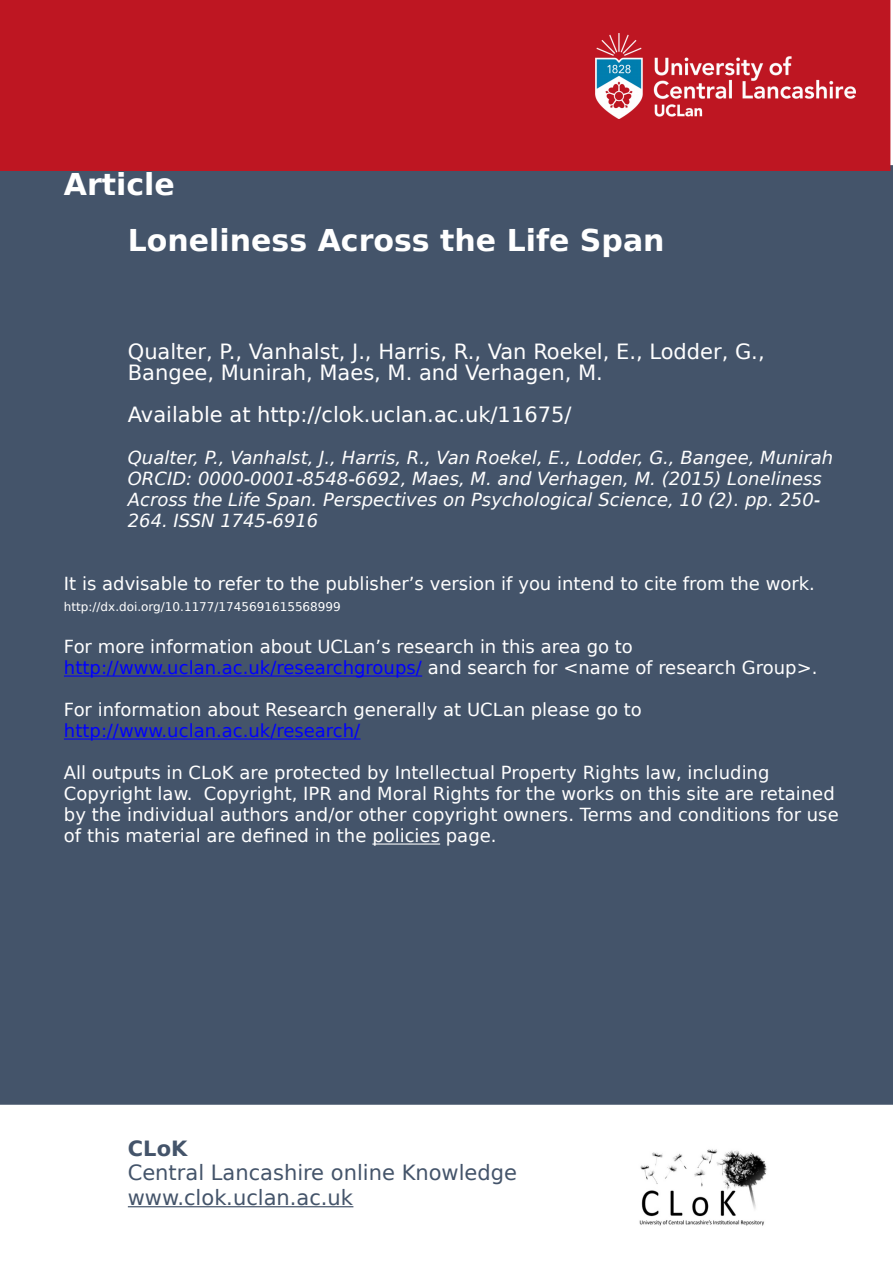
<style>
.page{position:relative;width:893px;height:1263px;background:#fff}
.page>*{position:absolute;margin:0;border:0;box-sizing:border-box;transform-origin:0 0}
.t1{font:700 30px/55.8px "DejaVu Sans";color:#fff}
.t2{font:21px/21px "DejaVu Sans";color:#fff}
.t3{font:21px/24.5px "DejaVu Sans";color:#44546a}
.t4{font:700 21px "DejaVu Sans";color:#44546a}
.t5{font:18px/21px "DejaVu Sans";color:#fff}
.t6{font:italic 18px/21px "DejaVu Sans";color:#fff}
.t7{font:18px "DejaVu Sans";color:#00f}
.t8{font:12px "DejaVu Sans";color:#fff}
.s1{color:#00f}
</style>
<div class="page">
<img style="left:639px;top:1149px;width:128px;height:77px">
<div style="left:0;top:165px;width:892px;height:940px;background:#44546a"></div>
<hr style="left:64px;top:676px;width:358px;height:1px;background:#00f">
<hr style="left:64px;top:739px;width:296px;height:1px;background:#00f">
<hr style="left:372px;top:844px;width:68px;height:1px;background:#fff">
<hr style="left:128px;top:1206px;width:225px;height:1px;background:#44546a">
<div style="left:0;top:0;width:890px;height:171px;background:#be1622"></div>
<img style="left:595px;top:34px;width:260px;height:84px">
<h1 class="t1" style="left:128px;top:157px;width:538px;text-indent:-64px">Article<br>Loneliness Across the Life Span</h1>
<p class="t2" style="left:128px;top:341px;width:638px">Qualter, P., Vanhalst, J., Harris, R., Van Roekel, E., Lodder, G.,<br>Bangee, Munirah, Maes, M. and Verhagen, M.</p>
<p class="t2" style="left:128px;top:404px;width:445px">Available at http://clok.uclan.ac.uk/11675/</p>
<p class="t6" style="left:128px;top:448px;width:707px">Qualter, P., Vanhalst, J., Harris, R., Van Roekel, E., Lodder, G., Bangee, Munirah ORCID: 0000-0001-8548-6692, Maes, M. and Verhagen, M. (2015) Loneliness Across the Life Span. Perspectives on Psychological Science, 10 (2). pp. 250- 264. ISSN 1745-6916</p>
<p class="t5" style="left:64px;top:574px;width:752px">It is advisable to refer to the publisher’s version if you intend to cite from the work.</p>
<p class="t8" style="left:64px;top:600px;width:278px">http://dx.doi.org/10.1177/1745691615568999</p>
<p class="t5" style="left:64px;top:637px;width:755px">For more information about UCLan’s research in this area go to <span class="s1">http://www.uclan.ac.uk/researchgroups/</span> and search for &lt;name of research Group&gt;.</p>
<p class="t5" style="left:64px;top:700px;width:579px">For information about Research generally at UCLan please go to</p>
<p class="t7" style="left:64px;top:721px;width:298px">http://www.uclan.ac.uk/research/</p>
<p class="t5" style="left:64px;top:763px;width:776px">All outputs in CLoK are protected by Intellectual Property Rights law, including Copyright law. Copyright, IPR and Moral Rights for the works on this site are retained by the individual authors and/or other copyright owners. Terms and conditions for use of this material are defined in the policies page.</p>
<p class="t4" style="left:128px;top:1136px;width:61px">CLoK</p>
<p class="t3" style="left:128px;top:1161px;width:390px">Central Lancashire online Knowledge www.clok.uclan.ac.uk</p>
</div>
